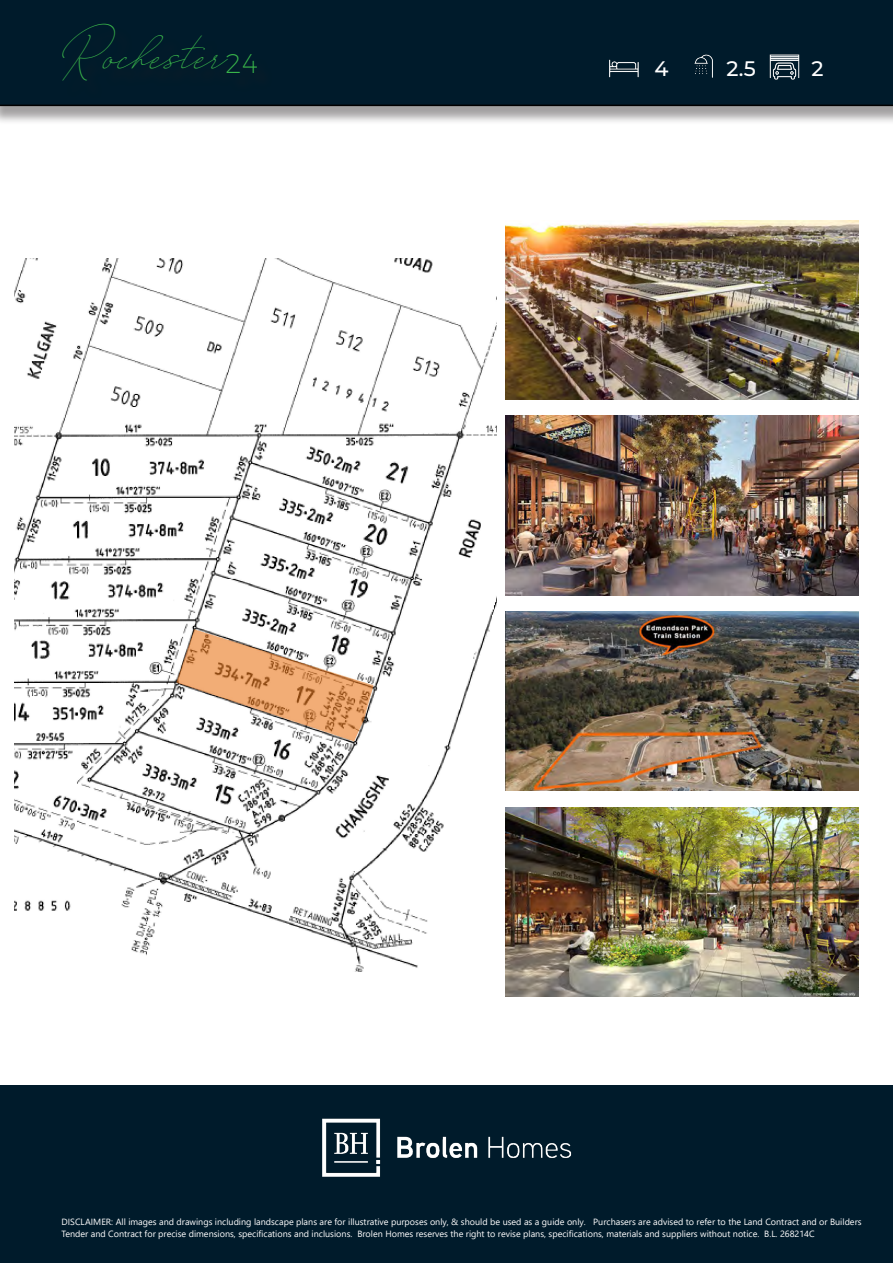
<style>
.page{position:relative;width:893px;height:1263px;background:#fff}
.page>*{position:absolute;margin:0;border:0;box-sizing:border-box;transform-origin:0 0}
.t1{font:48px "Augustfree";color:#39b54a}
.t2{font:500 21px "Montserrat";color:#fff}
.t3{font:9px/12px "Segoe UI";color:#fff}
.s1{font-family:"Montserrat";font-weight:200;font-size:27px}
</style>
<div class="page">
<div style="left:0;top:1085px;width:893px;height:178px;background:#001b2b"></div>
<img style="left:322px;top:1118px;width:250px;height:59px">
<div style="left:0;top:0;width:893px;height:125px;background:#231f20;opacity:.42"></div>
<div style="left:0;top:0;width:893px;height:106px;background:#001b2b"></div>
<div style="left:65px;top:27px;width:209px;height:72px;background:#001b2a"></div>
<img style="left:505px;top:220px;width:353px;height:179px">
<img style="left:505px;top:416px;width:353px;height:179px">
<img style="left:505px;top:612px;width:354px;height:179px">
<img style="left:505px;top:807px;width:353px;height:189px">
<img style="left:606px;top:48px;width:36px;height:36px">
<img style="left:687px;top:48px;width:36px;height:36px">
<img style="left:766px;top:48px;width:36px;height:36px">
<img style="left:14px;top:259px;width:482px;height:713px">
<p class="t1" style="left:59px;top:23px;width:200px">Rochester<span class="s1">24</span></p>
<p class="t2" style="left:655px;top:54px;width:16px">4</p>
<p class="t2" style="left:727px;top:54px;width:31px">2.5</p>
<p class="t2" style="left:811px;top:54px;width:14px">2</p>
<p class="t3" style="left:62px;top:1214px;width:802px">DISCLAIMER: All images and drawings including landscape plans are for illustrative purposes only, &amp; should be used as a guide only. Purchasers are advised to refer to the Land Contract and or Builders<br>Tender and Contract for precise dimensions, specifications and inclusions. Brolen Homes reserves the right to revise plans, specifications, materials and suppliers without notice. B.L. 268214C</p>
</div>
